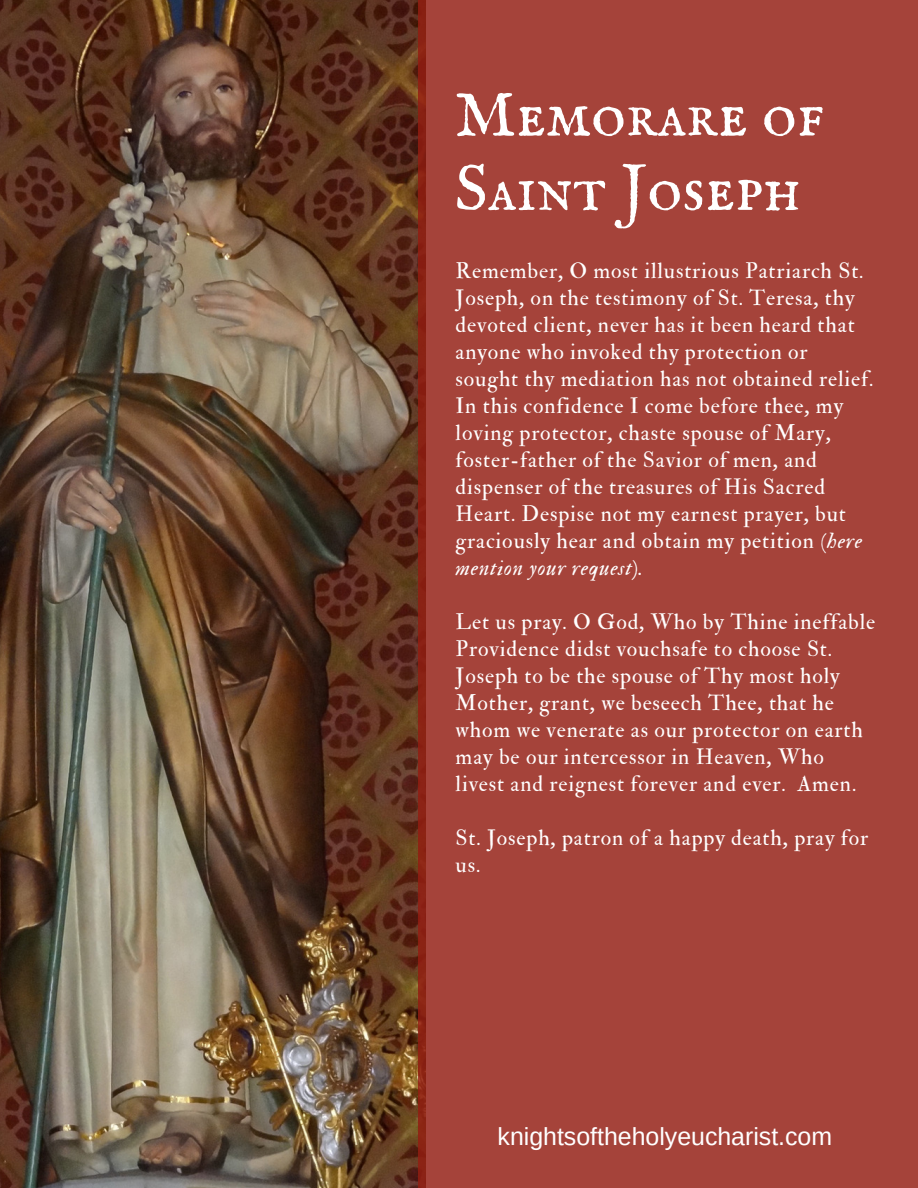
<style>
.page{position:relative;width:918px;height:1188px;background:#fff}
.page>*{position:absolute;margin:0;border:0;box-sizing:border-box;transform-origin:0 0}
.t1{font:65.4px/74.2px "IM FELL English SC";color:#fff}
.t2{font:24.9px "Arimo";color:#fff}
.t3{font:21.75px/27px "IM FELL Double Pica Roman";letter-spacing:.04em;color:#fff}
.t4{font:21.75px "IM FELL Double Pica Italic";letter-spacing:.04em;color:#fff}
.s1{font-family:"IM FELL Double Pica Italic"}
</style>
<div class="page">
<img style="left:0;top:0;width:419px;height:1188px">
<div style="left:419px;top:0;width:499px;height:1188px;background:#a5433a"></div>
<h1 class="t1" style="left:454px;top:81px;width:371px">Memorare of<br>Saint Joseph</h1>
<p class="t3" style="left:456px;top:258px;width:419px">Remember, O most illustrious Patriarch St.<br>Joseph, on the testimony of St. Teresa, thy devoted client, never has it been heard that anyone who invoked thy protection or sought thy mediation has not obtained relief.<br>In this confidence I come before thee, my loving protector, chaste spouse of Mary, foster-father of the Savior of men, and dispenser of the treasures of His Sacred Heart. Despise not my earnest prayer, but graciously hear and obtain my petition <span class="s1">(here</span></p>
<p class="t4" style="left:456px;top:555px;width:189px">mention your request).</p>
<p class="t3" style="left:456px;top:609px;width:421px">Let us pray. O God, Who by Thine ineffable Providence didst vouchsafe to choose St.<br>Joseph to be the spouse of Thy most holy Mother, grant, we beseech Thee, that he whom we venerate as our protector on earth may be our intercessor in Heaven, Who livest and reignest forever and ever. Amen.</p>
<p class="t3" style="left:456px;top:825px;width:414px">St. Joseph, patron of a happy death, pray for us.</p>
<p class="t2" style="left:498px;top:1123px;width:336px">knightsoftheholyeucharist.com</p>
</div>
